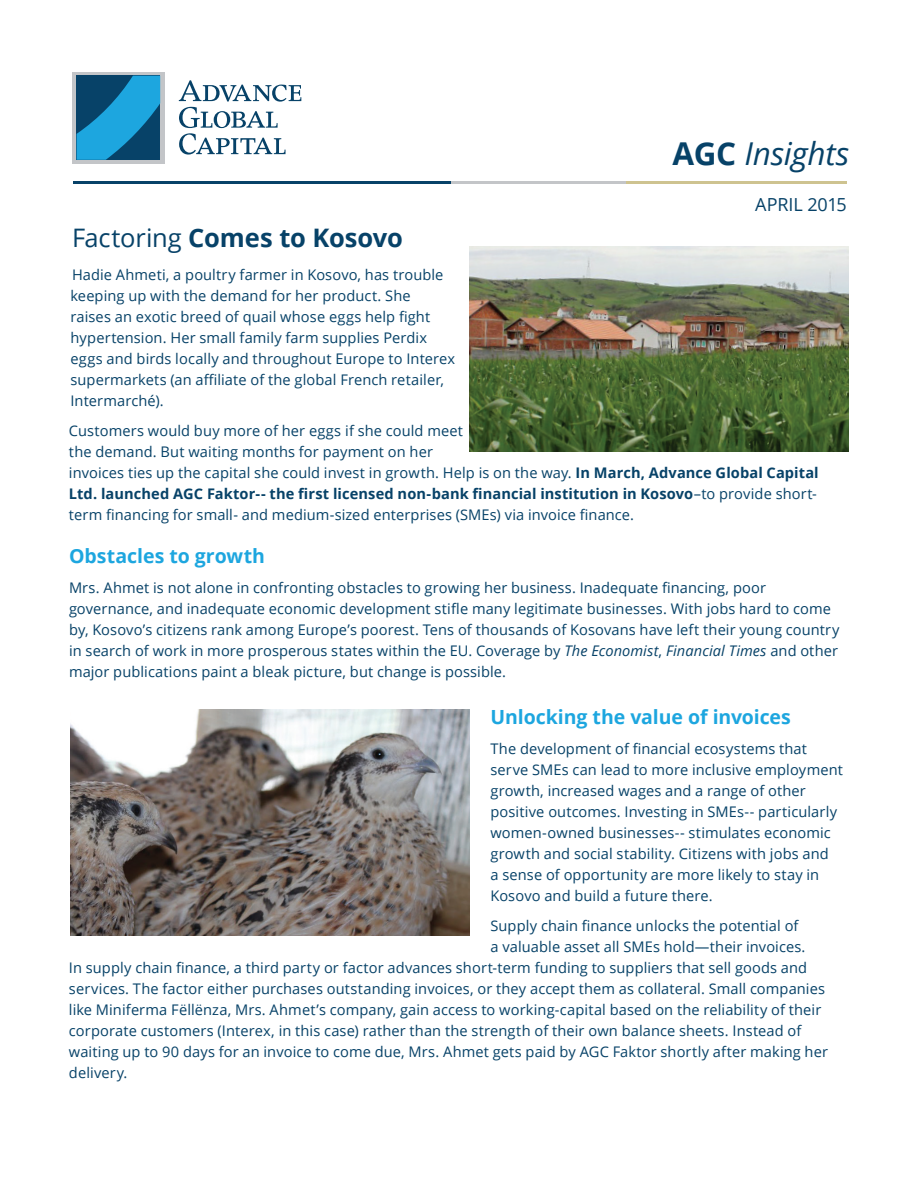
<style>
.page{position:relative;width:918px;height:1188px;background:#fff}
.page>*{position:absolute;margin:0;border:0;box-sizing:border-box;transform-origin:0 0}
.t1{font:italic 31.5px "Open Sans";letter-spacing:-.005em;color:#074268}
.t2{font:700 25.5px "Open Sans";letter-spacing:-.005em;color:#074268}
.t3{font:700 19.5px "Open Sans";letter-spacing:-.005em;color:#1da6df}
.t4{font:18px "Open Sans";letter-spacing:-.01em;color:#074268}
.t5{font:14.7px/21px "Open Sans";letter-spacing:.005em;color:#074268}
.s1{font-weight:400}
.s2{font-weight:700;font-style:normal}
.s3{font-weight:700}
.s4{font-style:italic}
</style>
<div class="page">
<img style="left:70px;top:709px;width:400px;height:227px">
<img style="left:470px;top:246px;width:379px;height:206px">
<svg style="left:72px;top:72px;width:93px;height:91px"></svg>
<svg style="left:77px;top:76px;width:83px;height:84px;background:#1278a8"></svg>
<svg style="left:179px;top:80px;width:122px;height:75px"></svg>
<hr style="left:345px;top:181px;width:281px;height:3px;background:#c3c5c8">
<hr style="left:73px;top:181px;width:378px;height:3px;background:#074268">
<hr style="left:626px;top:181px;width:221px;height:3px;background:#cec390">
<h2 class="t2" style="left:72px;top:219px;width:332px"><span class="s1">Factoring</span> Comes to Kosovo</h2>
<h1 class="t1" style="left:672px;top:132px;width:178px"><span class="s2">AGC</span> Insights</h1>
<p class="t4" style="left:755px;top:192px;width:93px">APRIL 2015</p>
<p class="t5" style="left:70px;top:263px;width:386px">Hadie Ahmeti, a poultry farmer in Kosovo, has trouble keeping up with the demand for her product. She<br>raises an exotic breed of quail whose eggs help fight hypertension. Her small family farm supplies Perdix eggs and birds locally and throughout Europe to Interex supermarkets (an affiliate of the global French retailer, Intermarché).</p>
<p class="t5" style="left:69px;top:419px;width:751px">Customers would buy more of her eggs if she could meet<br>the demand. But waiting months for payment on her<br>invoices ties up the capital she could invest in growth. Help is on the way. <span class="s3">In March, Advance Global Capital Ltd. launched AGC Faktor-- the first licensed non-bank financial institution in Kosovo</span>–to provide short&shy;term financing for small- and medium-sized enterprises (SMEs) via invoice finance.</p>
<h3 class="t3" style="left:69px;top:542px;width:197px">Obstacles to growth</h3>
<p class="t5" style="left:69px;top:577px;width:772px">Mrs. Ahmet is not alone in confronting obstacles to growing her business. Inadequate financing, poor governance, and inadequate economic development stifle many legitimate businesses. With jobs hard to come by, Kosovo’s citizens rank among Europe’s poorest. Tens of thousands of Kosovans have left their young country in search of work in more prosperous states within the EU. Coverage by <span class="s4">The Economist</span>, <span class="s4">Financial Times</span> and other major publications paint a bleak picture, but change is possible.</p>
<h3 class="t3" style="left:490px;top:703px;width:302px">Unlocking the value of invoices</h3>
<p class="t5" style="left:490px;top:738px;width:354px">The development of financial ecosystems that serve SMEs can lead to more inclusive employment growth, increased wages and a range of other positive outcomes. Investing in SMEs-- particularly women-owned businesses-- stimulates economic growth and social stability. Citizens with jobs and<br>a sense of opportunity are more likely to stay in Kosovo and build a future there.</p>
<p class="t5" style="left:490px;top:915px;width:310px">Supply chain finance unlocks the potential of</p>
<p class="t5" style="left:490px;top:936px;width:317px">a valuable asset all SMEs hold—their invoices.</p>
<p class="t5" style="left:69px;top:957px;width:740px">In supply chain finance, a third party or factor advances short-term funding to suppliers that sell goods and</p>
<p class="t5" style="left:69px;top:978px;width:758px">services. The factor either purchases outstanding invoices, or they accept them as collateral. Small companies</p>
<p class="t5" style="left:69px;top:999px;width:754px">like Miniferma Fëllënza, Mrs. Ahmet’s company, gain access to working-capital based on the reliability of their</p>
<p class="t5" style="left:69px;top:1020px;width:734px">corporate customers (Interex, in this case) rather than the strength of their own balance sheets. Instead of</p>
<p class="t5" style="left:69px;top:1041px;width:761px">waiting up to 90 days for an invoice to come due, Mrs. Ahmet gets paid by AGC Faktor shortly after making her</p>
<p class="t5" style="left:69px;top:1062px;width:60px">delivery.</p>
</div>
